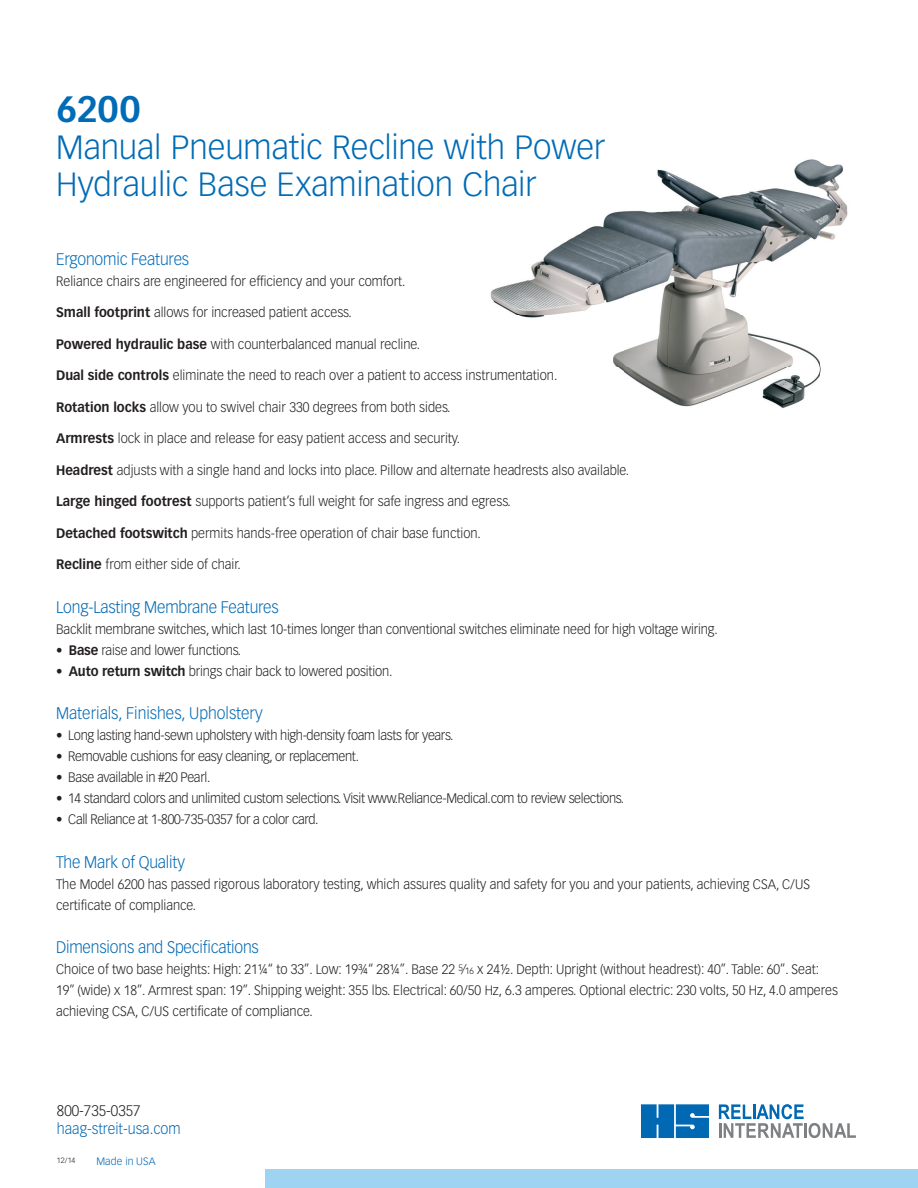
<style>
.page{position:relative;width:918px;height:1188px;background:#fff}
.page>*{position:absolute;margin:0;border:0;box-sizing:border-box;transform-origin:0 0}
.t1{font:700 36px "Vectora LT Std";color:#006bb6}
.t2{font:300 33px/37.3px "Vectora LT Std";letter-spacing:-.005em;color:#006bb6}
.t3{font:300 16.5px "Vectora LT Std";letter-spacing:-.01em;color:#0168b3;scale:.95 1}
.t4{font:300 16.5px "Vectora LT Std";letter-spacing:-.01em;color:#006bb6;scale:.95 1}
.t5{font:300 15px "Vectora LT Std";color:#0168b3;scale:.95 1}
.t6{font:300 15px "Vectora LT Std";color:#231f20;scale:.95 1}
.t7{font:300 13.5px/21px "Vectora LT Std";color:#231f20;scale:.95 1}
.t8{font:300 13.5px "Vectora LT Std";letter-spacing:-.025em;color:#231f20;scale:.95 1}
.t9{font:300 10.5px "Vectora LT Std";letter-spacing:.015em;color:#0168b3}
.t10{font:300 7.5px "Vectora LT Std";color:#231f20}
.s1{font-weight:700}
.s2{font-size:9px}
</style>
<div class="page">
<img style="left:490px;top:159px;width:358px;height:249px">
<div style="left:265px;top:1169px;width:653px;height:19px;background:#9ed3f1"></div>
<svg style="left:641px;top:1104px;width:68px;height:34px;background:#1976ba"></svg>
<svg style="left:719px;top:1104px;width:137px;height:34px"></svg>
<h1 class="t1" style="left:56px;top:87px;width:86px">6200</h1>
<h2 class="t2" style="left:56px;top:129px;width:551px">Manual Pneumatic Recline with Power<br>Hydraulic Base Examination Chair</h2>
<p class="t4" style="left:56px;top:249px;width:142px">Ergonomic Features</p>
<p class="t7" style="left:56px;top:270px;width:369px">Reliance chairs are engineered for efficiency and your comfort.</p>
<p class="t7" style="left:56px;top:302px;width:313px"><span class="s1">Small footprint</span> allows for increased patient access.</p>
<p class="t7" style="left:56px;top:333px;width:385px"><span class="s1">Powered hydraulic base</span> with counterbalanced manual recline.</p>
<p class="t7" style="left:56px;top:365px;width:529px"><span class="s1">Dual side controls</span> eliminate the need to reach over a patient to access instrumentation.</p>
<p class="t7" style="left:56px;top:396px;width:417px"><span class="s1">Rotation locks</span> allow you to swivel chair 330 degrees from both sides.</p>
<p class="t7" style="left:56px;top:428px;width:427px"><span class="s1">Armrests</span> lock in place and release for easy patient access and security.</p>
<p class="t7" style="left:56px;top:459px;width:605px"><span class="s1">Headrest</span> adjusts with a single hand and locks into place. Pillow and alternate headrests also available.</p>
<p class="t7" style="left:56px;top:491px;width:480px"><span class="s1">Large hinged footrest</span> supports patient’s full weight for safe ingress and egress.</p>
<p class="t7" style="left:56px;top:522px;width:449px"><span class="s1">Detached footswitch</span> permits hands-free operation of chair base function.</p>
<p class="t7" style="left:56px;top:554px;width:196px"><span class="s1">Recline</span> from either side of chair.</p>
<p class="t3" style="left:56px;top:597px;width:236px">Long-Lasting Membrane Features</p>
<p class="t7" style="left:56px;top:618px;width:698px">Backlit membrane switches, which last 10-times longer than conventional switches eliminate need for high voltage wiring.</p>
<p class="t7" style="left:56px;top:639px;width:196px">• <span class="s1">Base</span> raise and lower functions.</p>
<p class="t7" style="left:56px;top:660px;width:356px">• <span class="s1">Auto return switch</span> brings chair back to lowered position.</p>
<p class="t3" style="left:56px;top:704px;width:219px">Materials, Finishes, Upholstery</p>
<p class="t8" style="left:56px;top:727px;width:420px">• Long lasting hand-sewn upholstery with high-density foam lasts for years.</p>
<p class="t8" style="left:56px;top:748px;width:320px">• Removable cushions for easy cleaning, or replacement.</p>
<p class="t8" style="left:56px;top:769px;width:164px">• Base available in #20 Pearl.</p>
<p class="t8" style="left:56px;top:790px;width:599px">• 14 standard colors and unlimited custom selections. Visit www.Reliance-Medical.com to review selections.</p>
<p class="t8" style="left:56px;top:811px;width:278px">• Call Reliance at 1-800-735-0357 for a color card.</p>
<p class="t3" style="left:56px;top:852px;width:137px">The Mark of Quality</p>
<p class="t7" style="left:56px;top:873px;width:795px">The Model 6200 has passed rigorous laboratory testing, which assures quality and safety for you and your patients, achieving CSA, C/US certificate of compliance.</p>
<p class="t3" style="left:56px;top:938px;width:215px">Dimensions and Specifications</p>
<p class="t7" style="left:56px;top:959px;width:825px">Choice of two base heights: High: 21¼“ to 33”. Low: 19¾“ 28¼”. Base 22 <sup>5</sup>⁄<span class="s2">16</span> x 24½. Depth: Upright (without headrest): 40”. Table: 60”. Seat:<br>19” (wide) x 18”. Armrest span: 19”. Shipping weight: 355 lbs. Electrical: 60/50 Hz, 6.3 amperes. Optional electric: 230 volts, 50 Hz, 4.0 amperes achieving CSA, C/US certificate of compliance.</p>
<p class="t6" style="left:57px;top:1102px;width:90px">800-735-0357</p>
<p class="t5" style="left:57px;top:1120px;width:132px">haag-streit-usa.com</p>
<p class="t10" style="left:57px;top:1156px;width:20px">12/14</p>
<p class="t9" style="left:96px;top:1155px;width:61px">Made in USA</p>
</div>
